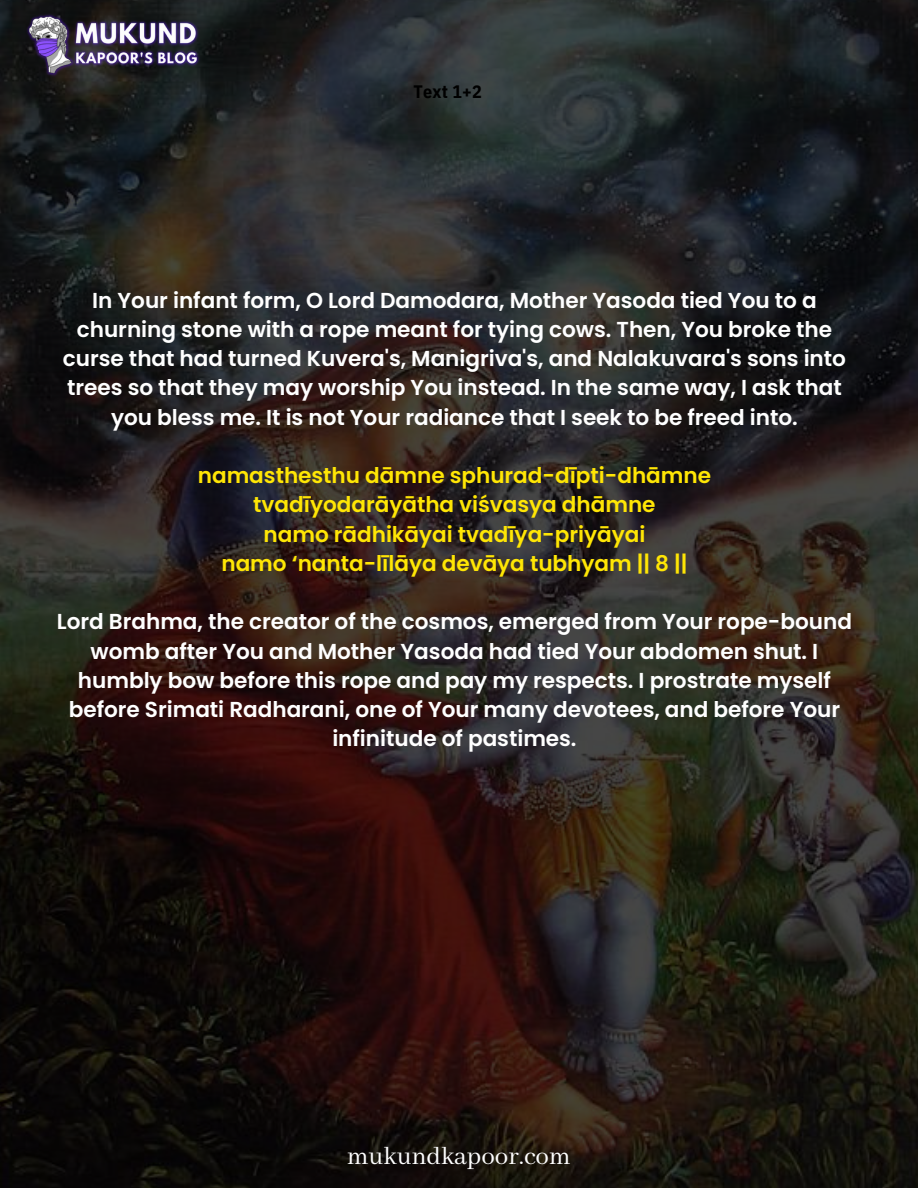
<style>
.page{position:relative;width:918px;height:1188px;background:#fff}
.page>*{position:absolute;margin:0;border:0;box-sizing:border-box;transform-origin:0 0}
.t1{font:27px "Abhaya Libre";color:#fff}
.t2{font:600 21.6px/29.2px "Poppins";color:#fff;text-align:center}
.t3{font:600 21.6px/29.2px "Poppins";color:#ffe605;text-align:center}
.t4{font:700 18px "IBM Plex Sans Cond";color:#000}
</style>
<div class="page">
<img style="left:0;top:0;width:918px;height:1188px">
<img style="left:25px;top:13px;width:176px;height:64px">
<p class="t4" style="left:413px;top:80px;width:70px">Text 1+2</p>
<p class="t2" style="left:63px;top:286px;width:785px">In Your infant form, O Lord Damodara, Mother Yasoda tied You to a churning stone with a rope meant for tying cows. Then, You broke the curse that had turned Kuvera's, Manigriva's, and Nalakuvara's sons into trees so that they may worship You instead. In the same way, I ask that you bless me. It is not Your radiance that I seek to be freed into.</p>
<p class="t3" style="left:198px;top:461px;width:515px">namasthesthu dāmne sphurad-dīpti-dhāmne tvadīyodarāyātha viśvasya dhāmne<br>namo rādhikāyai tvadīya-priyāyai<br>namo ‘nanta-līlāya devāya tubhyam || 8 ||</p>
<p class="t2" style="left:57px;top:607px;width:797px">Lord Brahma, the creator of the cosmos, emerged from Your rope-bound womb after You and Mother Yasoda had tied Your abdomen shut. I humbly bow before this rope and pay my respects. I prostrate myself before Srimati Radharani, one of Your many devotees, and before Your infinitude of pastimes.</p>
<p class="t1" style="left:347px;top:1141px;width:225px">mukundkapoor.com</p>
</div>
